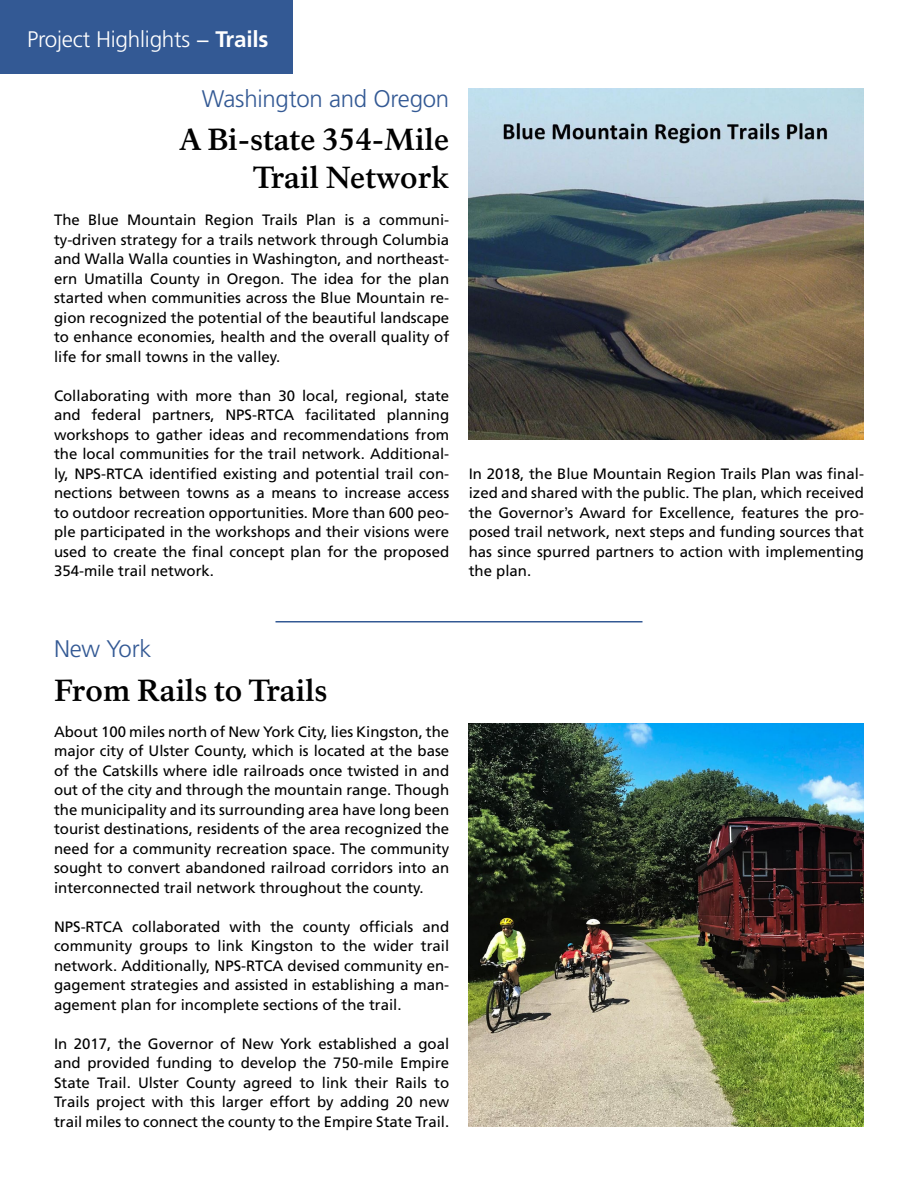
<style>
.page{position:relative;width:918px;height:1188px;background:#fff}
.page>*{position:absolute;margin:0;border:0;box-sizing:border-box;transform-origin:0 0}
.p3_H2_ARTICLE_TITLE{font:700 30px/37.5px "NPS Rawlinson OT";letter-spacing:-.01em;color:#000;text-align:right}
.p3_P__ARTICLE_LOCATI{font:300 24px "H Frutiger LT Std";letter-spacing:-.01em;color:#335994}
.p3_H1_PAGE_3_CATEGOR{font:300 22.5px "H Frutiger LT Std";letter-spacing:-.01em;color:#fff}
.p3_P__ARTICLE_BODY_T{font:15px/19.5px "H Frutiger LT Std";color:#000;text-align:justify}
.s1{font-weight:700}
</style>
<div class="page">
<img style="left:469px;top:723px;width:395px;height:403px">
<hr style="left:276px;top:621px;width:367px;height:1px;background:#335994">
<img style="left:469px;top:88px;width:395px;height:352px">
<div style="left:0;top:0;width:292px;height:74px;background:#335994"></div>
<h1 class="p3_H1_PAGE_3_CATEGOR" style="left:27px;top:26px;width:243px">Project Highlights − <span class="s1">Trails</span></h1>
<p class="p3_P__ARTICLE_LOCATI" style="left:202px;top:85px;width:249px">Washington and Oregon</p>
<h2 class="p3_H2_ARTICLE_TITLE" style="left:179px;top:121px;width:271px">A Bi-state 354-Mile<br>Trail Network</h2>
<p class="p3_P__ARTICLE_BODY_T" style="left:54px;top:210px;width:397px">The Blue Mountain Region Trails Plan is a communi&shy;ty-driven strategy for a trails network through Columbia and Walla Walla counties in Washington, and northeast&shy;ern Umatilla County in Oregon. The idea for the plan started when communities across the Blue Mountain re&shy;gion recognized the potential of the beautiful landscape to enhance economies, health and the overall quality of life for small towns in the valley.</p>
<p class="p3_P__ARTICLE_BODY_T" style="left:54px;top:386px;width:397px">Collaborating with more than 30 local, regional, state and federal partners, NPS-RTCA facilitated planning workshops to gather ideas and recommendations from the local communities for the trail network. Additional&shy;ly, NPS-RTCA identified existing and potential trail con&shy;nections between towns as a means to increase access to outdoor recreation opportunities. More than 600 peo&shy;ple participated in the workshops and their visions were used to create the final concept plan for the proposed 354-mile trail network.</p>
<p class="p3_P__ARTICLE_BODY_T" style="left:469px;top:464px;width:397px">In 2018, the Blue Mountain Region Trails Plan was final&shy;ized and shared with the public. The plan, which received the Governor’s Award for Excellence, features the pro&shy;posed trail network, next steps and funding sources that has since spurred partners to action with implementing the plan.</p>
<p class="p3_P__ARTICLE_LOCATI" style="left:54px;top:635px;width:99px">New York</p>
<h2 class="p3_H2_ARTICLE_TITLE" style="left:54px;top:672px;width:275px">From Rails to Trails</h2>
<p class="p3_P__ARTICLE_BODY_T" style="left:54px;top:722px;width:397px">About 100 miles north of New York City, lies Kingston, the major city of Ulster County, which is located at the base of the Catskills where idle railroads once twisted in and out of the city and through the mountain range. Though the municipality and its surrounding area have long been tourist destinations, residents of the area recognized the need for a community recreation space. The community sought to convert abandoned railroad corridors into an interconnected trail network throughout the county.</p>
<p class="p3_P__ARTICLE_BODY_T" style="left:54px;top:917px;width:397px">NPS-RTCA collaborated with the county officials and community groups to link Kingston to the wider trail network. Additionally, NPS-RTCA devised community en&shy;gagement strategies and assisted in establishing a man&shy;agement plan for incomplete sections of the trail.</p>
<p class="p3_P__ARTICLE_BODY_T" style="left:54px;top:1034px;width:397px">In 2017, the Governor of New York established a goal and provided funding to develop the 750-mile Empire State Trail. Ulster County agreed to link their Rails to Trails project with this larger effort by adding 20 new trail miles to connect the county to the Empire State Trail.</p>
</div>
